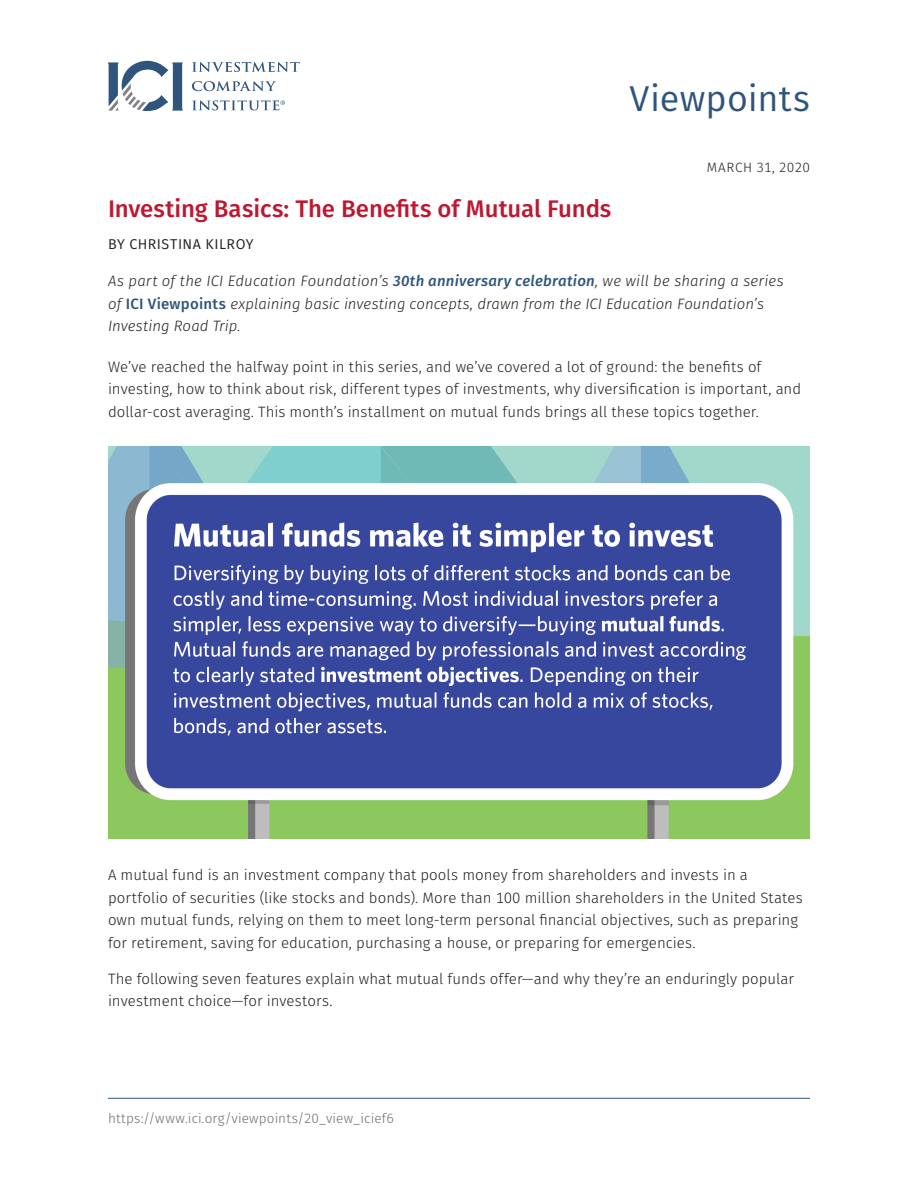
<style>
.page{position:relative;width:918px;height:1188px;background:#fff}
.page>*{position:absolute;margin:0;border:0;box-sizing:border-box;transform-origin:0 0}
.t1{font:36px "Fira Sans";letter-spacing:.005em;color:#30557c}
.t2{font:500 24px "Fira Sans";letter-spacing:-.005em;color:#bd1832}
.t3{font:300 15px/22.5px "Fira Sans";color:#231f20}
.Part_of_a_Series_NOT{font:italic 300 15px/22.5px "Fira Sans";letter-spacing:.005em;color:#231f20}
.By_line{font:14.25px "Fira Sans";letter-spacing:.035em;color:#231f20}
.URL{font:300 13.5px "Fira Sans";letter-spacing:.015em;color:#6c6d70}
.Date{font:300 13.5px "Fira Sans";letter-spacing:.025em;color:#231f20}
.s1{font-weight:500;color:#30557c}
.s2{font-weight:500;font-style:normal;color:#30557c}
</style>
<div class="page">
<svg style="left:192px;top:62px;width:108px;height:10px"></svg>
<svg style="left:192px;top:81px;width:84px;height:10px"></svg>
<svg style="left:108px;top:61px;width:75px;height:50px"></svg>
<svg style="left:192px;top:100px;width:93px;height:10px"></svg>
<hr style="left:108px;top:1098px;width:702px;height:1px;background:#30557c">
<img style="left:108px;top:446px;width:702px;height:393px">
<h1 class="t1" style="left:629px;top:73px;width:182px">Viewpoints</h1>
<p class="Date" style="left:707px;top:158px;width:105px">MARCH 31, 2020</p>
<h1 class="t2" style="left:108px;top:192px;width:505px">Investing Basics: The Benefits of Mutual Funds</h1>
<p class="By_line" style="left:108px;top:234px;width:147px">BY CHRISTINA KILROY</p>
<p class="Part_of_a_Series_NOT" style="left:108px;top:270px;width:677px">As part of the ICI Education Foundation’s <span class="s1">30th anniversary celebration</span>, we will be sharing a series of <span class="s2">ICI Viewpoints</span> explaining basic investing concepts, drawn from the ICI Education Foundation’s<br>Investing Road Trip.</p>
<p class="t3" style="left:108px;top:355px;width:695px">We’ve reached the halfway point in this series, and we’ve covered a lot of ground: the benefits of investing, how to think about risk, different types of investments, why diversification is important, and dollar-cost averaging. This month’s installment on mutual funds brings all these topics together.</p>
<p class="t3" style="left:108px;top:864px;width:696px">A mutual fund is an investment company that pools money from shareholders and invests in a portfolio of securities (like stocks and bonds). More than 100 million shareholders in the United States own mutual funds, relying on them to meet long-term personal financial objectives, such as preparing for retirement, saving for education, purchasing a house, or preparing for emergencies.</p>
<p class="t3" style="left:108px;top:967px;width:688px">The following seven features explain what mutual funds offer—and why they’re an enduringly popular investment choice—for investors.</p>
<p class="URL" style="left:108px;top:1108px;width:288px">https://www.ici.org/viewpoints/20_view_icief6</p>
</div>
